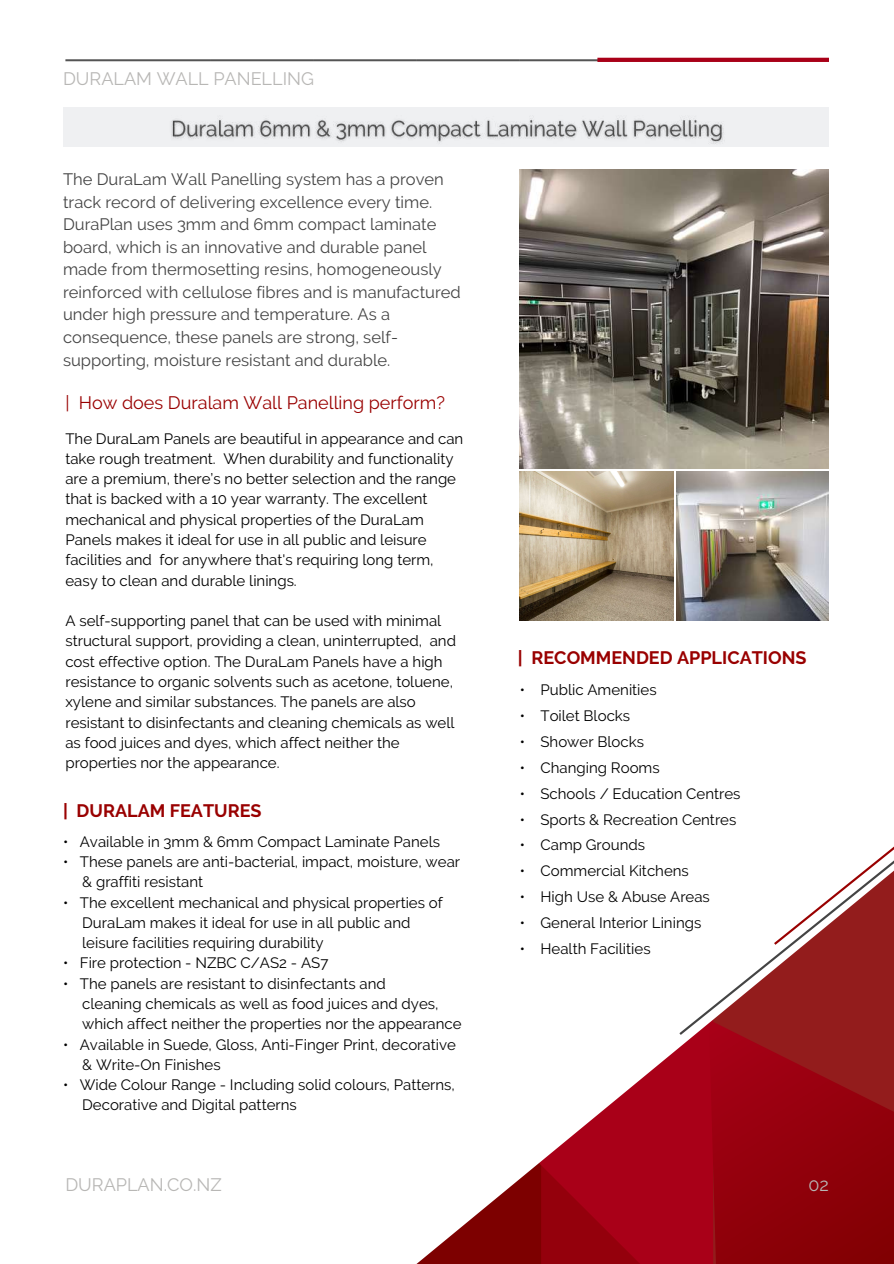
<style>
.page{position:relative;width:894px;height:1264px;background:#fff}
.page>*{position:absolute;margin:0;border:0;box-sizing:border-box;transform-origin:0 0}
.t1{font:700 18px "Raleway";color:#900}
.t2{font:18px "Raleway";color:#b8b7b5}
.t3{font:18px "Raleway";color:#900}
.t4{font:16.5px/22.5px "Raleway";color:#444}
.t5{font:15px/20.2px "Raleway";color:#000}
</style>
<div class="page">
<svg style="left:65px;top:58px;width:763px;height:4px"></svg>
<svg style="left:418px;top:500px;width:475px;height:763px"></svg>
<svg style="left:679px;top:759px;width:214px;height:275px"></svg>
<img style="left:519px;top:170px;width:309px;height:298px">
<img style="left:519px;top:471px;width:154px;height:149px">
<img style="left:676px;top:471px;width:152px;height:149px">
<div style="left:63px;top:108px;width:765px;height:39px;background:#eff0f2"></div>
<img style="left:171px;top:119px;width:553px;height:25px">
<p class="t2" style="left:63px;top:68px;width:252px">DURALAM WALL PANELLING</p>
<p class="t4" style="left:63px;top:168px;width:399px">The DuraLam Wall Panelling system has a proven track record of delivering excellence every time.<br>DuraPlan uses 3mm and 6mm compact laminate board, which is an innovative and durable panel made from thermosetting resins, homogeneously reinforced with cellulose fibres and is manufactured under high pressure and temperature. As a consequence, these panels are strong, self&shy;supporting, moisture resistant and durable.</p>
<p class="t3" style="left:65px;top:392px;width:381px">| How does Duralam Wall Panelling perform?</p>
<p class="t5" style="left:65px;top:428px;width:399px">The DuraLam Panels are beautiful in appearance and can take rough treatment. When durability and functionality are a premium, there’s no better selection and the range that is backed with a 10 year warranty. The excellent mechanical and physical properties of the DuraLam Panels makes it ideal for use in all public and leisure facilities and for anywhere that's requiring long term, easy to clean and durable linings.</p>
<p class="t5" style="left:65px;top:610px;width:392px">A self-supporting panel that can be used with minimal structural support, providing a clean, uninterrupted, and cost effective option. The DuraLam Panels have a high resistance to organic solvents such as acetone, toluene, xylene and similar substances. The panels are also resistant to disinfectants and cleaning chemicals as well as food juices and dyes, which affect neither the properties nor the appearance.</p>
<p class="t1" style="left:63px;top:800px;width:200px">| DURALAM FEATURES</p>
<p class="t5" style="left:63px;top:831px;width:378px">• Available in 3mm &amp; 6mm Compact Laminate Panels</p>
<p class="t5" style="left:82px;top:851px;width:379px;text-indent:-19px">• These panels are anti-bacterial, impact, moisture, wear &amp; graffiti resistant</p>
<p class="t5" style="left:82px;top:892px;width:362px;text-indent:-19px">• The excellent mechanical and physical properties of<br>DuraLam makes it ideal for use in all public and leisure facilities requiring durability</p>
<p class="t5" style="left:63px;top:953px;width:267px">• Fire protection - NZBC C/AS2 - AS7</p>
<p class="t5" style="left:82px;top:973px;width:381px;text-indent:-19px">• The panels are resistant to disinfectants and<br>cleaning chemicals as well as food juices and dyes, which affect neither the properties nor the appearance</p>
<p class="t5" style="left:82px;top:1034px;width:375px;text-indent:-19px">• Available in Suede, Gloss, Anti-Finger Print, decorative &amp; Write-On Finishes</p>
<p class="t5" style="left:82px;top:1074px;width:374px;text-indent:-19px">• Wide Colour Range - Including solid colours, Patterns,<br>Decorative and Digital patterns</p>
<p class="t1" style="left:518px;top:647px;width:290px">| RECOMMENDED APPLICATIONS</p>
<p class="t5" style="left:519px;top:679px;width:138px">• Public Amenities</p>
<p class="t5" style="left:519px;top:705px;width:112px">• Toilet Blocks</p>
<p class="t5" style="left:519px;top:731px;width:125px">• Shower Blocks</p>
<p class="t5" style="left:519px;top:757px;width:141px">• Changing Rooms</p>
<p class="t5" style="left:519px;top:783px;width:222px">• Schools / Education Centres</p>
<p class="t5" style="left:519px;top:809px;width:218px">• Sports &amp; Recreation Centres</p>
<p class="t5" style="left:519px;top:835px;width:127px">• Camp Grounds</p>
<p class="t5" style="left:519px;top:861px;width:170px">• Commercial Kitchens</p>
<p class="t5" style="left:519px;top:886px;width:191px">• High Use &amp; Abuse Areas</p>
<p class="t5" style="left:519px;top:912px;width:183px">• General Interior Linings</p>
<p class="t5" style="left:519px;top:938px;width:132px">• Health Facilities</p>
<p class="t2" style="left:65px;top:1174px;width:158px">DURAPLAN.CO.NZ</p>
<p class="t2" style="left:808px;top:1174px;width:22px">02</p>
</div>
